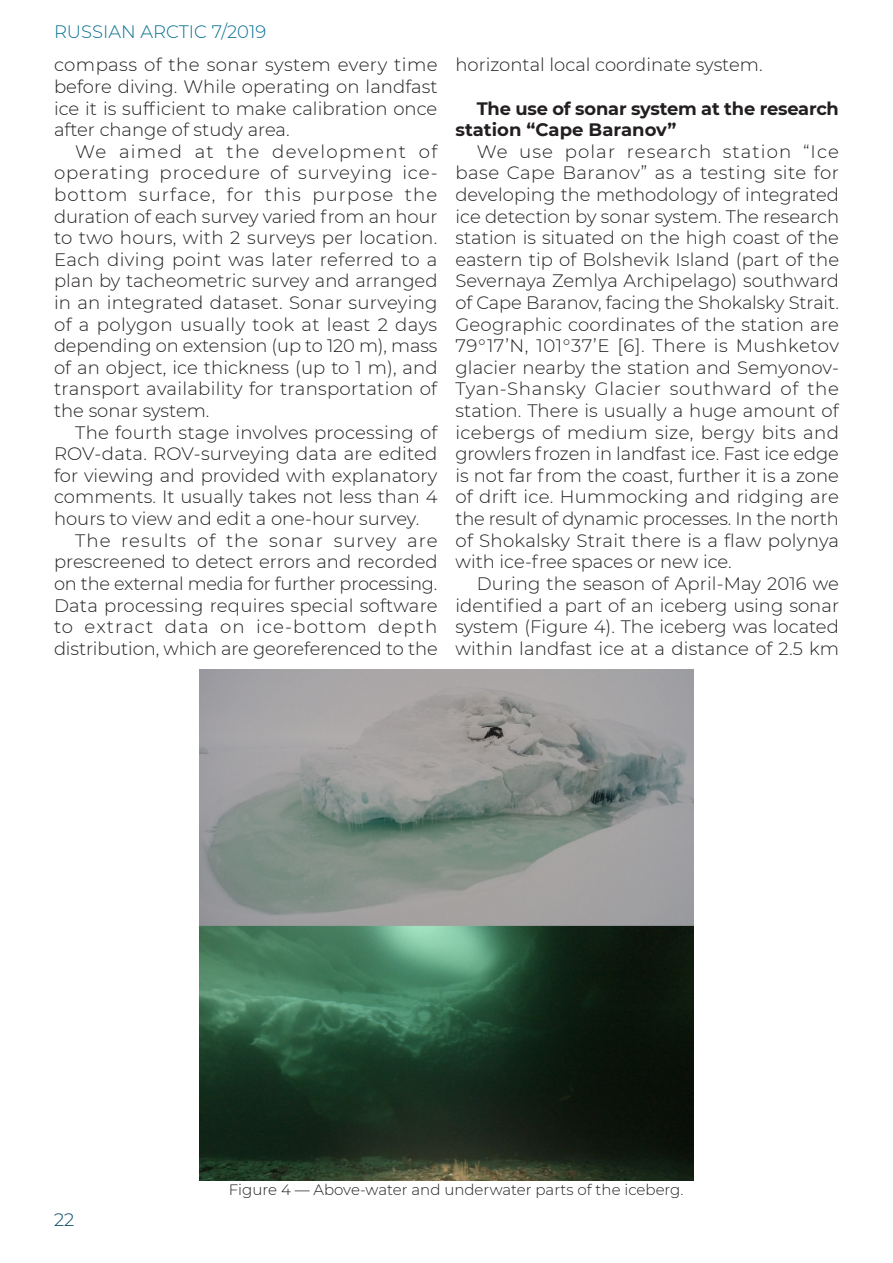
<style>
.page{position:relative;width:893px;height:1263px;background:#fff}
.page>*{position:absolute;margin:0;border:0;box-sizing:border-box;transform-origin:0 0}
.t1{font:300 18px/21.6px "Montserrat";color:#231f20;text-align:justify}
.t2{font:700 18px/21.6px "Montserrat";letter-spacing:-.01em;color:#231f20}
.t3{font:300 18px "Montserrat";color:#087090}
.t4{font:300 18px "Montserrat";color:#004564}
.t5{font:300 15px "Montserrat";color:#231f20}
</style>
<div class="page">
<img style="left:200px;top:670px;width:493px;height:510px">
<p class="t3" style="left:54px;top:20px;width:214px">RUSSIAN ARCTIC 7/2019</p>
<p class="t1" style="left:54px;top:54px;width:385px">compass of the sonar system every time before diving. While operating on landfast ice it is sufficient to make calibration once after change of study area.</p>
<p class="t1" style="left:54px;top:140px;width:385px;text-indent:21px">We aimed at the development of operating procedure of surveying ice&shy;bottom surface, for this purpose the duration of each survey varied from an hour to two hours, with 2 surveys per location.<br>Each diving point was later referred to a plan by tacheometric survey and arranged in an integrated dataset. Sonar surveying of a polygon usually took at least 2 days depending on extension (up to 120 m), mass of an object, ice thickness (up to 1 m), and transport availability for transportation of the sonar system.</p>
<p class="t1" style="left:54px;top:421px;width:385px;text-indent:21px">The fourth stage involves processing of ROV-data. ROV-surveying data are edited for viewing and provided with explanatory comments. It usually takes not less than 4 hours to view and edit a one-hour survey.</p>
<p class="t1" style="left:54px;top:529px;width:385px;text-indent:21px">The results of the sonar survey are prescreened to detect errors and recorded on the external media for further processing.<br>Data processing requires special software to extract data on ice-bottom depth distribution, which are georeferenced to the</p>
<p class="t1" style="left:455px;top:54px;width:309px">horizontal local coordinate system.</p>
<p class="t2" style="left:455px;top:97px;width:385px;text-indent:21px">The use of sonar system at the research station “Cape Baranov”</p>
<p class="t1" style="left:455px;top:140px;width:385px;text-indent:21px">We use polar research station “Ice base Cape Baranov” as a testing site for developing the methodology of integrated ice detection by sonar system. The research station is situated on the high coast of the eastern tip of Bolshevik Island (part of the Severnaya Zemlya Archipelago) southward of Cape Baranov, facing the Shokalsky Strait.<br>Geographic coordinates of the station are 79°17’N, 101°37’E [6]. There is Mushketov glacier nearby the station and Semyonov-Tyan-Shansky Glacier southward of the station. There is usually a huge amount of icebergs of medium size, bergy bits and growlers frozen in landfast ice. Fast ice edge is not far from the coast, further it is a zone of drift ice. Hummocking and ridging are the result of dynamic processes. In the north of Shokalsky Strait there is a flaw polynya with ice-free spaces or new ice.</p>
<p class="t1" style="left:455px;top:572px;width:385px;text-indent:21px">During the season of April-May 2016 we identified a part of an iceberg using sonar system (Figure 4). The iceberg was located within landfast ice at a distance of 2.5 km</p>
<p class="t4" style="left:54px;top:1208px;width:22px">22</p>
<p class="t5" style="left:229px;top:1179px;width:456px">Figure 4 — Above-water and underwater parts of the iceberg.</p>
</div>
